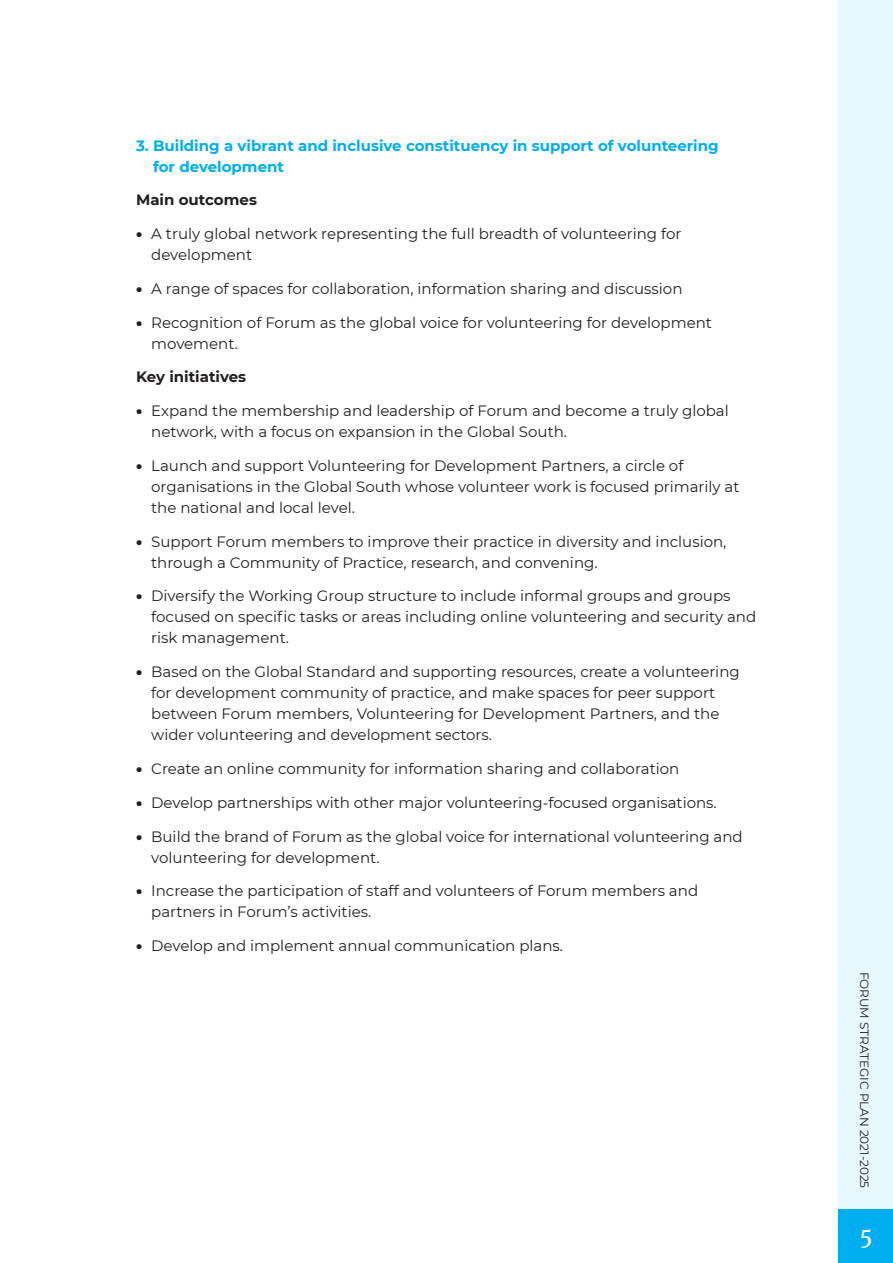
<style>
.page{position:relative;width:893px;height:1263px;background:#fff}
.page>*{position:absolute;margin:0;border:0;box-sizing:border-box;transform-origin:0 0}
.t1{font:22.5px "Merriweather";color:#fff}
.t2{font:15px/21px "Montserrat";color:#231f20}
.t3{font:700 15px/21px "Montserrat";color:#00aeef}
.t4{font:700 15px "Montserrat";color:#231f20}
.t5{font:12px "Montserrat";color:#231f20}
.s1{font-weight:900}
</style>
<div class="page">
<div style="left:839px;top:0;width:54px;height:1263px;background:#e6f7fd"></div>
<div style="left:839px;top:1210px;width:54px;height:53px;background:#00aeef"></div>
<p class="t3" style="left:153px;top:134px;width:567px;text-indent:-17px">3. Building a vibrant and inclusive constituency in support of volunteering for development</p>
<p class="t4" style="left:136px;top:189px;width:122px">Main outcomes</p>
<p class="t2" style="left:151px;top:223px;width:532px;text-indent:-15px"><span class="s1">•</span> A truly global network representing the full breadth of volunteering for development</p>
<p class="t2" style="left:136px;top:277px;width:548px"><span class="s1">•</span> A range of spaces for collaboration, information sharing and discussion</p>
<p class="t2" style="left:151px;top:311px;width:562px;text-indent:-15px"><span class="s1">•</span> Recognition of Forum as the global voice for volunteering for development movement.</p>
<p class="t4" style="left:136px;top:366px;width:112px">Key initiatives</p>
<p class="t2" style="left:151px;top:400px;width:579px;text-indent:-15px"><span class="s1">•</span> Expand the membership and leadership of Forum and become a truly global network, with a focus on expansion in the Global South.</p>
<p class="t2" style="left:151px;top:455px;width:590px;text-indent:-15px"><span class="s1">•</span> Launch and support Volunteering for Development Partners, a circle of organisations in the Global South whose volunteer work is focused primarily at the national and local level.</p>
<p class="t2" style="left:151px;top:530px;width:577px;text-indent:-15px"><span class="s1">•</span> Support Forum members to improve their practice in diversity and inclusion, through a Community of Practice, research, and convening.</p>
<p class="t2" style="left:151px;top:585px;width:607px;text-indent:-15px"><span class="s1">•</span> Diversify the Working Group structure to include informal groups and groups focused on specific tasks or areas including online volunteering and security and risk management.</p>
<p class="t2" style="left:151px;top:661px;width:590px;text-indent:-15px"><span class="s1">•</span> Based on the Global Standard and supporting resources, create a volunteering for development community of practice, and make spaces for peer support between Forum members, Volunteering for Development Partners, and the wider volunteering and development sectors.</p>
<p class="t2" style="left:136px;top:758px;width:545px"><span class="s1">•</span> Create an online community for information sharing and collaboration</p>
<p class="t2" style="left:136px;top:791px;width:582px"><span class="s1">•</span> Develop partnerships with other major volunteering-focused organisations.</p>
<p class="t2" style="left:151px;top:825px;width:593px;text-indent:-15px"><span class="s1">•</span> Build the brand of Forum as the global voice for international volunteering and volunteering for development.</p>
<p class="t2" style="left:151px;top:880px;width:548px;text-indent:-15px"><span class="s1">•</span> Increase the participation of staff and volunteers of Forum members and partners in Forum’s activities.</p>
<p class="t2" style="left:136px;top:935px;width:429px"><span class="s1">•</span> Develop and implement annual communication plans.</p>
<p class="t5" style="left:873px;top:972px;width:218px;rotate:90deg">FORUM STRATEGIC PLAN 2021-2025</p>
<h1 class="t1" style="left:859px;top:1222px;width:15px">5</h1>
</div>
